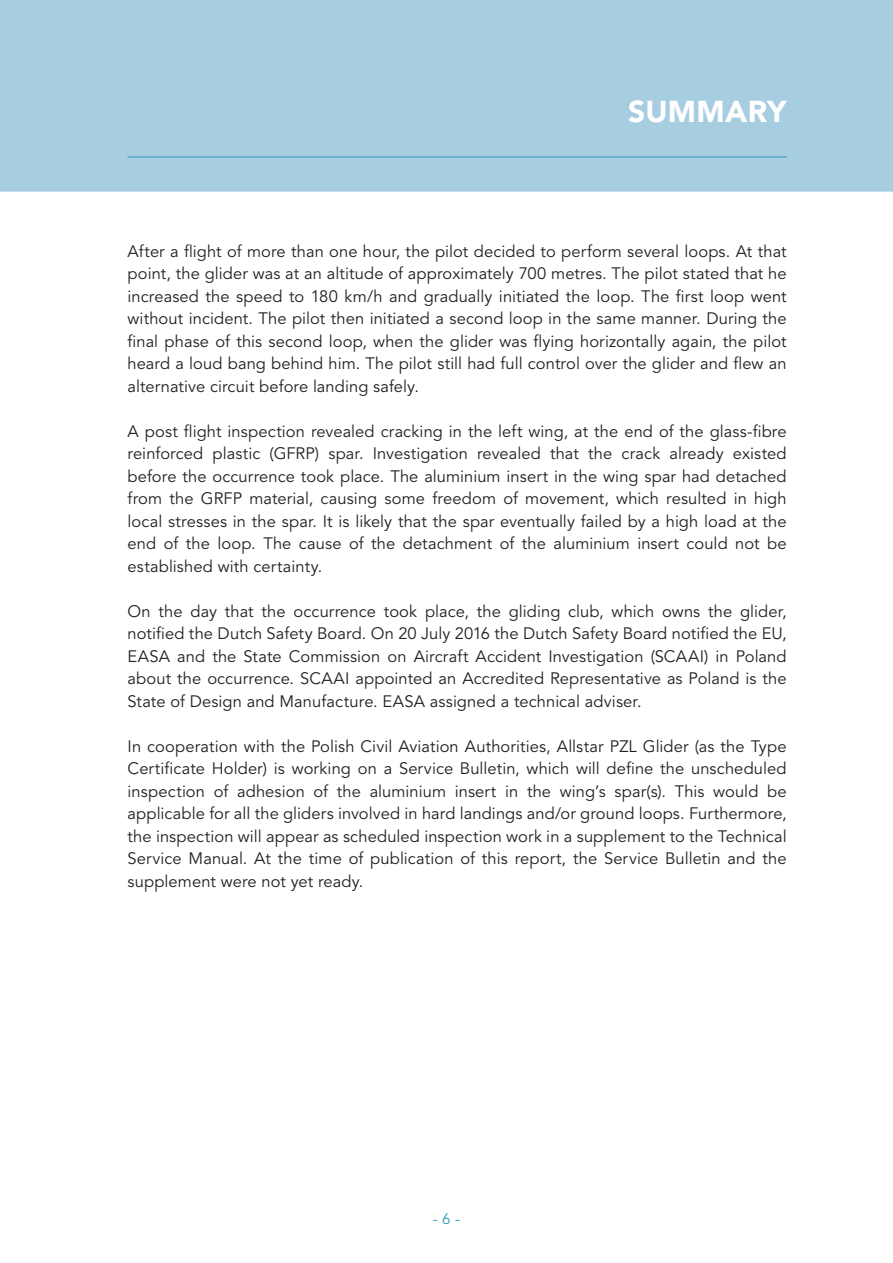
<style>
.page{position:relative;width:893px;height:1263px;background:#fff}
.page>*{position:absolute;margin:0;border:0;box-sizing:border-box;transform-origin:0 0}
.Hoofdstuk_kop_-nr{font:900 30px "Avenir LT Std";letter-spacing:.01em;color:#fff}
.Bodytekst{font:16.5px/22.5px "Avenir LT Std";letter-spacing:.005em;color:#231f20;text-align:justify}
.t1{font:15px "Avenir LT Std";color:#2f97b9}
</style>
<div class="page">
<div style="left:0;top:0;width:893px;height:192px;background:#a7cde0"></div>
<hr style="left:128px;top:157px;width:659px;height:1px;background:#2f97b9">
<p class="Hoofdstuk_kop_-nr" style="left:628px;top:93px;width:160px">SUMMARY</p>
<p class="Bodytekst" style="left:128px;top:240px;width:661px">After a flight of more than one hour, the pilot decided to perform several loops. At that point, the glider was at an altitude of approximately 700 metres. The pilot stated that he increased the speed to 180 km/h and gradually initiated the loop. The first loop went without incident. The pilot then initiated a second loop in the same manner. During the final phase of this second loop, when the glider was flying horizontally again, the pilot heard a loud bang behind him. The pilot still had full control over the glider and flew an alternative circuit before landing safely.</p>
<p class="Bodytekst" style="left:128px;top:420px;width:661px">A post flight inspection revealed cracking in the left wing, at the end of the glass-fibre reinforced plastic (GFRP) spar. Investigation revealed that the crack already existed before the occurrence took place. The aluminium insert in the wing spar had detached from the GRFP material, causing some freedom of movement, which resulted in high local stresses in the spar. It is likely that the spar eventually failed by a high load at the end of the loop. The cause of the detachment of the aluminium insert could not be established with certainty.</p>
<p class="Bodytekst" style="left:128px;top:600px;width:661px">On the day that the occurrence took place, the gliding club, which owns the glider, notified the Dutch Safety Board. On 20 July 2016 the Dutch Safety Board notified the EU, EASA and the State Commission on Aircraft Accident Investigation (SCAAI) in Poland about the occurrence. SCAAI appointed an Accredited Representative as Poland is the State of Design and Manufacture. EASA assigned a technical adviser.</p>
<p class="Bodytekst" style="left:128px;top:735px;width:661px">In cooperation with the Polish Civil Aviation Authorities, Allstar PZL Glider (as the Type Certificate Holder) is working on a Service Bulletin, which will define the unscheduled inspection of adhesion of the aluminium insert in the wing’s spar(s). This would be applicable for all the gliders involved in hard landings and/or ground loops. Furthermore, the inspection will appear as scheduled inspection work in a supplement to the Technical Service Manual. At the time of publication of this report, the Service Bulletin and the supplement were not yet ready.</p>
<p class="t1" style="left:433px;top:1210px;width:29px">- 6 -</p>
</div>
